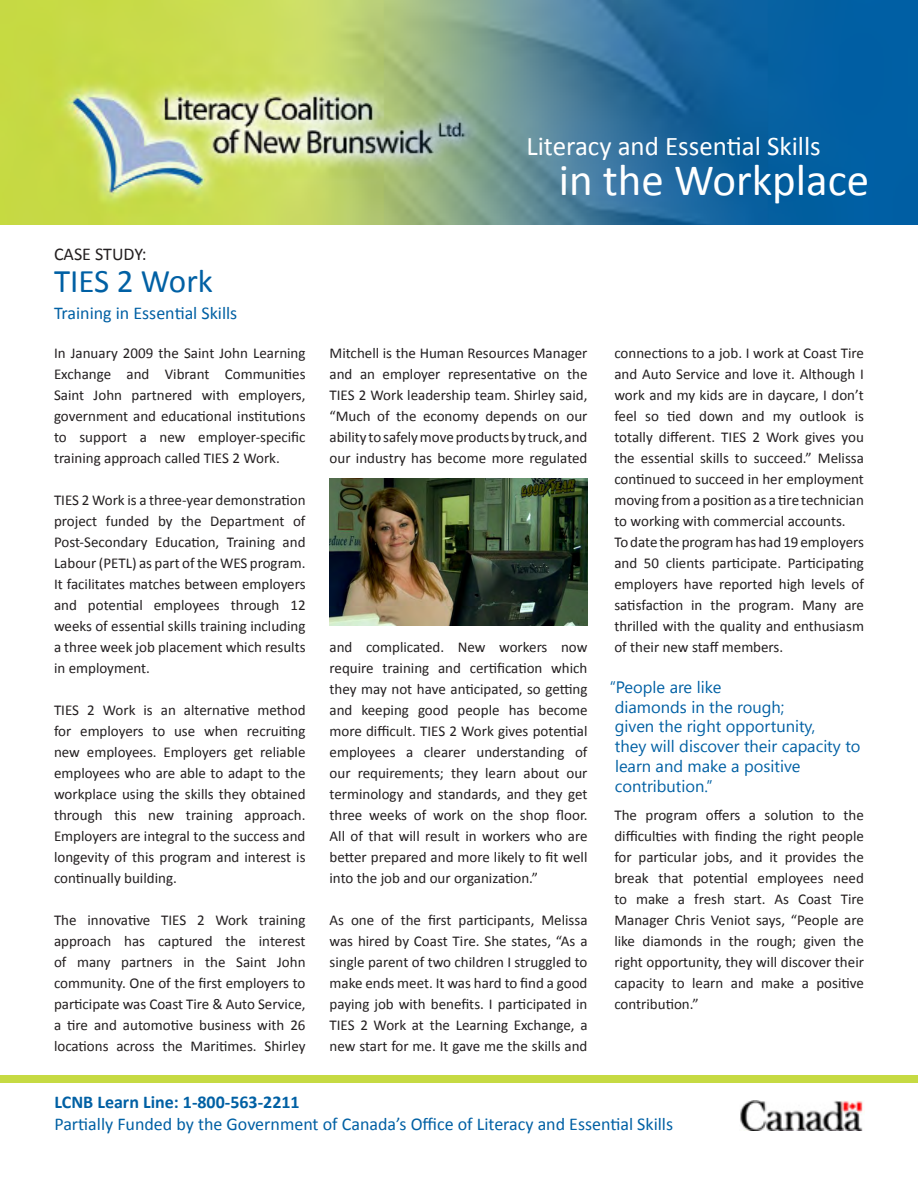
<style>
.page{position:relative;width:918px;height:1188px;background:#fff}
.page>*{position:absolute;margin:0;border:0;box-sizing:border-box;transform-origin:0 0}
.t1{font:45px "Calibri";color:#fff}
.t2{font:33px "Calibri";color:#0060a4}
.t3{font:27px "Calibri";color:#fff}
.t4{font:18px "Calibri";color:#0060a4}
.t5{font:700 18px "Calibri";color:#0060a4}
.t6{font:18px "Calibri";color:#231f20}
.t7{font:16.5px/19.8px "Segoe UI";color:#0060a4}
.t8{font:15px/21px "Calibri";color:#231f20;text-align:justify}
</style>
<div class="page">
<img style="left:0;top:0;width:918px;height:225px">
<div style="left:0;top:1075px;width:918px;height:7px;background:#c6da43"></div>
<img style="left:740px;top:1101px;width:123px;height:30px">
<img style="left:330px;top:479px;width:258px;height:147px">
<p class="t6" style="left:54px;top:243px;width:94px">CASE STUDY:</p>
<p class="t2" style="left:54px;top:260px;width:160px">TIES 2 Work</p>
<p class="t4" style="left:54px;top:301px;width:185px">Training in Essential Skills</p>
<p class="t8" style="left:54px;top:342px;width:253px">In January 2009 the Saint John Learning Exchange and Vibrant Communities Saint John partnered with employers, government and educational institutions to support a new employer-specific training approach called TIES 2 Work.</p>
<p class="t8" style="left:54px;top:489px;width:253px">TIES 2 Work is a three-year demonstration project funded by the Department of Post-Secondary Education, Training and Labour (PETL) as part of the WES program.<br>It facilitates matches between employers and potential employees through 12 weeks of essential skills training including a three week job placement which results in employment.</p>
<p class="t8" style="left:54px;top:699px;width:253px">TIES 2 Work is an alternative method for employers to use when recruiting new employees. Employers get reliable employees who are able to adapt to the workplace using the skills they obtained through this new training approach.<br>Employers are integral to the success and longevity of this program and interest is continually building.</p>
<p class="t8" style="left:54px;top:909px;width:253px">The innovative TIES 2 Work training approach has captured the interest of many partners in the Saint John community. One of the first employers to participate was Coast Tire &amp; Auto Service, a tire and automotive business with 26 locations across the Maritimes. Shirley</p>
<p class="t3" style="left:526px;top:128px;width:296px">Literacy and Essential Skills</p>
<p class="t1" style="left:559px;top:152px;width:312px">in the Workplace</p>
<p class="t8" style="left:330px;top:342px;width:259px">Mitchell is the Human Resources Manager and an employer representative on the TIES 2 Work leadership team. Shirley said, “Much of the economy depends on our ability to safely move products by truck, and our industry has become more regulated</p>
<p class="t8" style="left:330px;top:636px;width:259px">and complicated. New workers now require training and certification which they may not have anticipated, so getting and keeping good people has become more difficult. TIES 2 Work gives potential employees a clearer understanding of our requirements; they learn about our terminology and standards, and they get three weeks of work on the shop floor.<br>All of that will result in workers who are better prepared and more likely to fit well into the job and our organization.”</p>
<p class="t8" style="left:330px;top:909px;width:259px">As one of the first participants, Melissa was hired by Coast Tire. She states, “As a single parent of two children I struggled to make ends meet. It was hard to find a good paying job with benefits. I participated in TIES 2 Work at the Learning Exchange, a new start for me. It gave me the skills and</p>
<p class="t8" style="left:614px;top:342px;width:251px">connections to a job. I work at Coast Tire and Auto Service and love it. Although I work and my kids are in daycare, I don’t feel so tied down and my outlook is totally different. TIES 2 Work gives you the essential skills to succeed.” Melissa continued to succeed in her employment moving from a position as a tire technician to working with commercial accounts.</p>
<p class="t8" style="left:614px;top:531px;width:251px">To date the program has had19 employers and 50 clients participate. Participating employers have reported high levels of satisfaction in the program. Many are thrilled with the quality and enthusiasm of their new staff members.</p>
<p class="t7" style="left:610px;top:676px;width:113px">“People are like</p>
<p class="t7" style="left:615px;top:696px;width:171px">diamonds in the rough;</p>
<p class="t7" style="left:615px;top:716px;width:202px">given the right opportunity,</p>
<p class="t7" style="left:615px;top:736px;width:247px">they will discover their capacity to learn and make a positive</p>
<p class="t7" style="left:615px;top:775px;width:99px">contribution.”</p>
<p class="t8" style="left:614px;top:804px;width:251px">The program offers a solution to the difficulties with finding the right people for particular jobs, and it provides the break that potential employees need to make a fresh start. As Coast Tire Manager Chris Veniot says, “People are like diamonds in the rough; given the right opportunity, they will discover their capacity to learn and make a positive contribution.”</p>
<p class="t5" style="left:54px;top:1091px;width:247px">LCNB Learn Line: 1-800-563-2211</p>
<p class="t4" style="left:54px;top:1112px;width:620px">Partially Funded by the Government of Canada’s Office of Literacy and Essential Skills</p>
</div>
